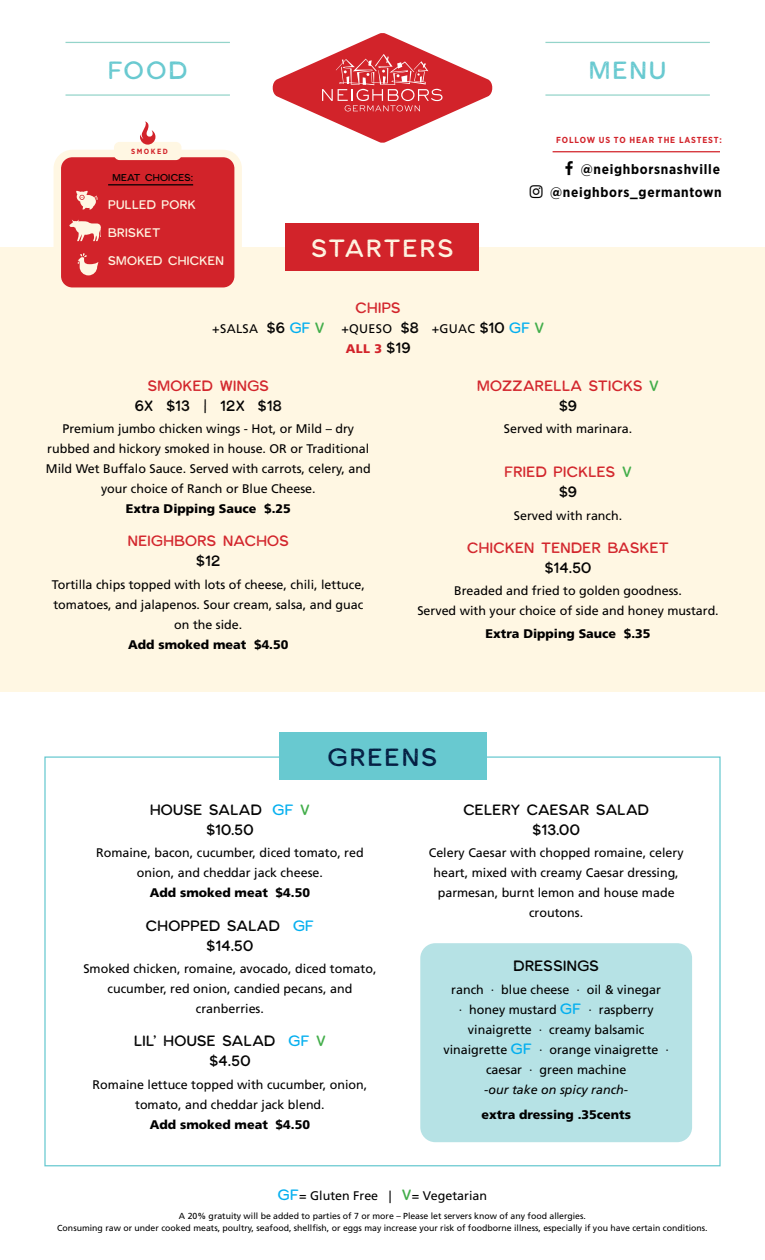
<style>
.page{position:relative;width:765px;height:1260px;background:#fff}
.page>*{position:absolute;margin:0;border:0;box-sizing:border-box;transform-origin:0 0}
.t1{font:25px "Milkstore 04 Textured";letter-spacing:.1em;color:#68c9d0}
.t2{font:25px "Milkstore 04 Textured";letter-spacing:.095em;color:#fff7e3}
.t3{font:25px "Milkstore 04 Textured";letter-spacing:.1em;color:#041e42}
.t4{font:15px/20px "Milkstore 04 Textured";letter-spacing:.025em;color:#000;text-align:center}
.t5{font:15px/20px "Milkstore 04 Textured";letter-spacing:.025em;color:#d2232a;text-align:center}
.t6{font:700 13.75px/22.8px "Gotham Narrow";letter-spacing:.05em;color:#000;text-align:right}
.t7{font:12.5px/20px "Frutiger LT Std";color:#000;text-align:center}
.t8{font:900 12.5px "Frutiger LT Std";color:#000}
.t9{font:12.5px "Milkstore 04 Textured";letter-spacing:.025em;color:#fff7e3}
.t10{font:12.5px/20px "Frutiger LT Std";letter-spacing:.025em;color:#000}
.t11{font:italic 12.5px "Frutiger LT Std";color:#000}
.t12{font:10px "Milkstore 04 Textured";letter-spacing:.025em;color:#000}
.t13{font:8.75px/12.5px "Frutiger LT Std";color:#000;text-align:center}
.t14{font:700 8.75px "Gotham Narrow";letter-spacing:.1em;color:#d2232a}
.t15{font:700 7.5px "Gotham Narrow";letter-spacing:.2em;color:#d2232a}
.s1{font-family:"Milkstore 04 Textured";font-size:15px}
.s2{font-family:"Milkstore 04 Textured";font-size:15px;color:#00aeef}
.s3{font-family:"Milkstore 04 Textured";font-size:15px;color:#41ad49}
.s4{font-weight:900;color:#d2232a}
.s5{color:#41ad49}
.s6{color:#000}
.s7{color:#00aeef}
</style>
<div class="page">
<div style="left:0;top:247px;width:765px;height:444px;background:#fff7e3"></div>
<div style="left:279px;top:733px;width:207px;height:47px;background:#68c9d0"></div>
<div style="left:420px;top:943px;width:272px;height:199px;background:#b6e2e5;border-radius:15px"></div>
<hr style="left:553px;top:151px;width:167px;height:1px;background:#d2232a">
<svg style="left:272px;top:33px;width:221px;height:110px"></svg>
<div style="left:286px;top:223px;width:193px;height:47px;background:#d2232a"></div>
<div style="left:57px;top:153px;width:181px;height:138px;background:#d2232a;border-radius:15px"></div>
<div style="left:54px;top:150px;width:188px;height:145px;border:8px solid #fff7e3;border-radius:15px"></div>
<hr style="left:108px;top:184px;width:85px;height:1px;background:#000">
<svg style="left:76px;top:191px;width:22px;height:18px"></svg>
<svg style="left:78px;top:253px;width:20px;height:22px"></svg>
<svg style="left:69px;top:220px;width:32px;height:21px"></svg>
<div style="left:114px;top:142px;width:67px;height:18px;background:#fff7e3;border-radius:6px"></div>
<svg style="left:140px;top:121px;width:15px;height:24px"></svg>
<hr style="left:66px;top:94px;width:164px;height:2px;background:#94d4ca">
<hr style="left:66px;top:42px;width:164px;height:1px;background:#94d4ca">
<hr style="left:545px;top:94px;width:165px;height:2px;background:#94d4ca">
<hr style="left:545px;top:42px;width:165px;height:1px;background:#94d4ca">
<h1 class="t1" style="left:108px;top:55px;width:81px">FOOD</h1>
<h1 class="t1" style="left:589px;top:55px;width:79px">MENU</h1>
<p class="t15" style="left:131px;top:147px;width:38px">SMOKED</p>
<p class="t12" style="left:112px;top:172px;width:82px">MEAT CHOICES:</p>
<p class="t9" style="left:108px;top:197px;width:89px">PULLED PORK</p>
<p class="t9" style="left:108px;top:225px;width:54px">BRISKET</p>
<p class="t9" style="left:108px;top:254px;width:117px">SMOKED CHICKEN</p>
<h1 class="t2" style="left:312px;top:233px;width:143px">STARTERS</h1>
<p class="t5" style="left:356px;top:298px;width:47px">CHIPS</p>
<p class="t14" style="left:556px;top:135px;width:167px">FOLLOW US TO HEAR THE LASTEST:</p>
<p class="t6" style="left:550px;top:158px;width:173px">@neighborsnashville @neighbors_germantown</p>
<p class="t7" style="left:212px;top:319px;width:114px">+SALSA <span class="s1">$6</span> <span class="s2">GF</span> <span class="s3">V</span></p>
<p class="t10" style="left:346px;top:319px;width:200px;text-indent:-4px">+QUESO <span class="s1">$8</span> +GUAC <span class="s1">$10</span> <span class="s2">GF</span> <span class="s3">V<br></span><span class="s4">ALL 3</span> <span class="s1">$19</span></p>
<p class="t5" style="left:148px;top:375px;width:123px">SMOKED WINGS</p>
<p class="t4" style="left:135px;top:395px;width:148px">6X $13 | 12X $18</p>
<p class="t7" style="left:46px;top:419px;width:326px">Premium jumbo chicken wings - Hot, or Mild – dry rubbed and hickory smoked in house. OR or Traditional Mild Wet Buffalo Sauce. Served with carrots, celery, and your choice of Ranch or Blue Cheese.</p>
<p class="t8" style="left:126px;top:501px;width:167px">Extra Dipping Sauce $.25</p>
<p class="t5" style="left:128px;top:531px;width:163px">NEIGHBORS NACHOS</p>
<p class="t4" style="left:196px;top:551px;width:26px">$12</p>
<p class="t7" style="left:52px;top:574px;width:315px">Tortilla chips topped with lots of cheese, chili, lettuce, tomatoes, and jalapenos. Sour cream, salsa, and guac on the side.</p>
<p class="t8" style="left:128px;top:637px;width:162px">Add smoked meat $4.50</p>
<p class="t5" style="left:477px;top:375px;width:183px">MOZZARELLA STICKS <span class="s5">V </span><span class="s6">$9</span></p>
<p class="t7" style="left:504px;top:419px;width:130px">Served with marinara.</p>
<p class="t5" style="left:504px;top:462px;width:129px">FRIED PICKLES <span class="s5">V </span><span class="s6">$9</span></p>
<p class="t7" style="left:514px;top:505px;width:110px">Served with ranch.</p>
<p class="t5" style="left:467px;top:538px;width:203px">CHICKEN TENDER BASKET</p>
<p class="t4" style="left:545px;top:558px;width:48px">$14.50</p>
<p class="t7" style="left:417px;top:581px;width:303px">Breaded and fried to golden goodness.<br>Served with your choice of side and honey mustard.</p>
<p class="t8" style="left:486px;top:626px;width:167px">Extra Dipping Sauce $.35</p>
<h1 class="t3" style="left:328px;top:743px;width:111px">GREENS</h1>
<p class="t4" style="left:150px;top:799px;width:161px">HOUSE SALAD <span class="s7">GF</span> <span class="s5">V </span>$10.50</p>
<p class="t7" style="left:96px;top:843px;width:269px">Romaine, bacon, cucumber, diced tomato, red onion, and cheddar jack cheese.</p>
<p class="t8" style="left:150px;top:885px;width:162px">Add smoked meat $4.50</p>
<p class="t4" style="left:146px;top:915px;width:169px">CHOPPED SALAD <span class="s7">GF </span>$14.50</p>
<p class="t7" style="left:83px;top:958px;width:295px">Smoked chicken, romaine, avocado, diced tomato, cucumber, red onion, candied pecans, and cranberries.</p>
<p class="t4" style="left:134px;top:1031px;width:193px">LIL’ HOUSE SALAD <span class="s7">GF</span> <span class="s5">V </span>$4.50</p>
<p class="t7" style="left:93px;top:1074px;width:276px">Romaine lettuce topped with cucumber, onion, tomato, and cheddar jack blend.</p>
<p class="t8" style="left:150px;top:1117px;width:162px">Add smoked meat $4.50</p>
<p class="t4" style="left:463px;top:799px;width:187px">CELERY CAESAR SALAD $13.00</p>
<p class="t7" style="left:429px;top:843px;width:256px">Celery Caesar with chopped romaine, celery heart, mixed with creamy Caesar dressing, parmesan, burnt lemon and house made croutons.</p>
<p class="t4" style="left:514px;top:956px;width:87px">DRESSINGS</p>
<p class="t7" style="left:443px;top:979px;width:227px">ranch · blue cheese · oil &amp; vinegar<br>· honey mustard <span class="s2">GF</span> · raspberry vinaigrette · creamy balsamic vinaigrette <span class="s2">GF</span> · orange vinaigrette · caesar · green machine</p>
<p class="t11" style="left:484px;top:1082px;width:145px">-our take on spicy ranch-</p>
<p class="t8" style="left:481px;top:1107px;width:151px">extra dressing .35cents</p>
<p class="t7" style="left:278px;top:1186px;width:211px"><span class="s2">GF</span>= Gluten Free | <span class="s3">V</span>= Vegetarian</p>
<p class="t13" style="left:57px;top:1209px;width:652px">A 20% gratuity will be added to parties of 7 or more – Please let servers know of any food allergies.<br>Consuming raw or under cooked meats, poultry, seafood, shellfish, or eggs may increase your risk of foodborne illness, especially if you have certain conditions.</p>
</div>
